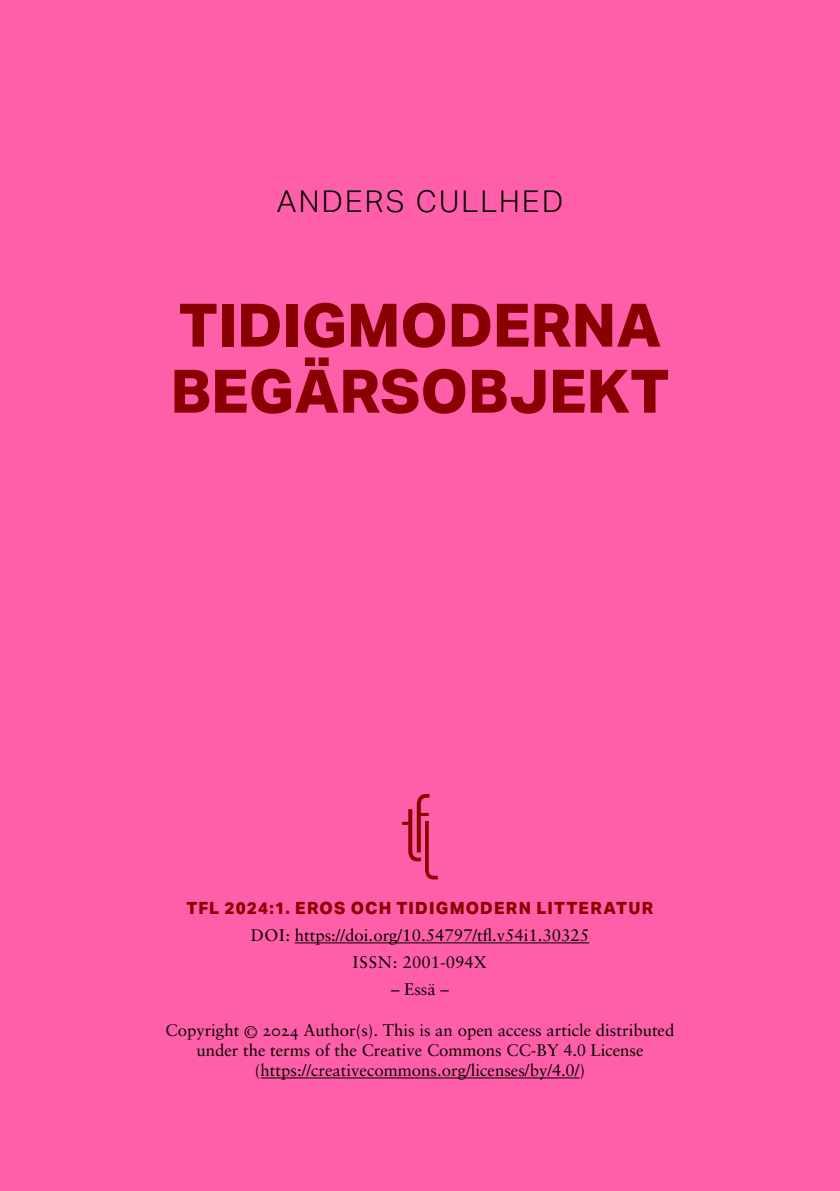
<style>
.page{position:relative;width:840px;height:1191px;background:#fff}
.page>*{position:absolute;margin:0;border:0;box-sizing:border-box;transform-origin:0 0}
.Titelrubrik{font:800 60px/66px "Aktiv Grotesk";color:#890000}
.förfnamn{font:300 30px "Aktiv Grotesk";letter-spacing:.075em;color:#000}
.Noter_enspalt{font:16.8px/20.2px "Sabon LT Pro";color:#000;text-align:center}
.Noter_enspalt-2{font:800 16.8px "Aktiv Grotesk";letter-spacing:.07em;color:#890000}
</style>
<div class="page">
<div style="left:0;top:0;width:839px;height:1191px;background:#ff5fa8"></div>
<hr style="left:260px;top:1077px;width:319px;height:1px;background:#000">
<svg style="left:402px;top:794px;width:35px;height:85px"></svg>
<hr style="left:294px;top:942px;width:295px;height:1px;background:#000">
<p class="förfnamn" style="left:276px;top:184px;width:288px">ANDERS CULLHED</p>
<p class="Titelrubrik" style="left:170px;top:293px;width:500px">TIDIGMODERNA<br>BEGÄRSOBJEKT</p>
<p class="Noter_enspalt-2" style="left:186px;top:898px;width:468px">TFL 2024:1. EROS OCH TIDIGMODERN LITTERATUR</p>
<p class="Noter_enspalt" style="left:250px;top:924px;width:340px">DOI: https://doi.org/10.54797/tfl.v54i1.30325</p>
<p class="Noter_enspalt" style="left:353px;top:951px;width:135px">ISSN: 2001-094X</p>
<p class="Noter_enspalt" style="left:391px;top:978px;width:59px">– Essä –</p>
<p class="Noter_enspalt" style="left:165px;top:1019px;width:510px">Copyright © 2024 Author(s). This is an open access article distributed under the terms of the Creative Commons CC-BY 4.0 License (https://creativecommons.org/licenses/by/4.0/)</p>
</div>
